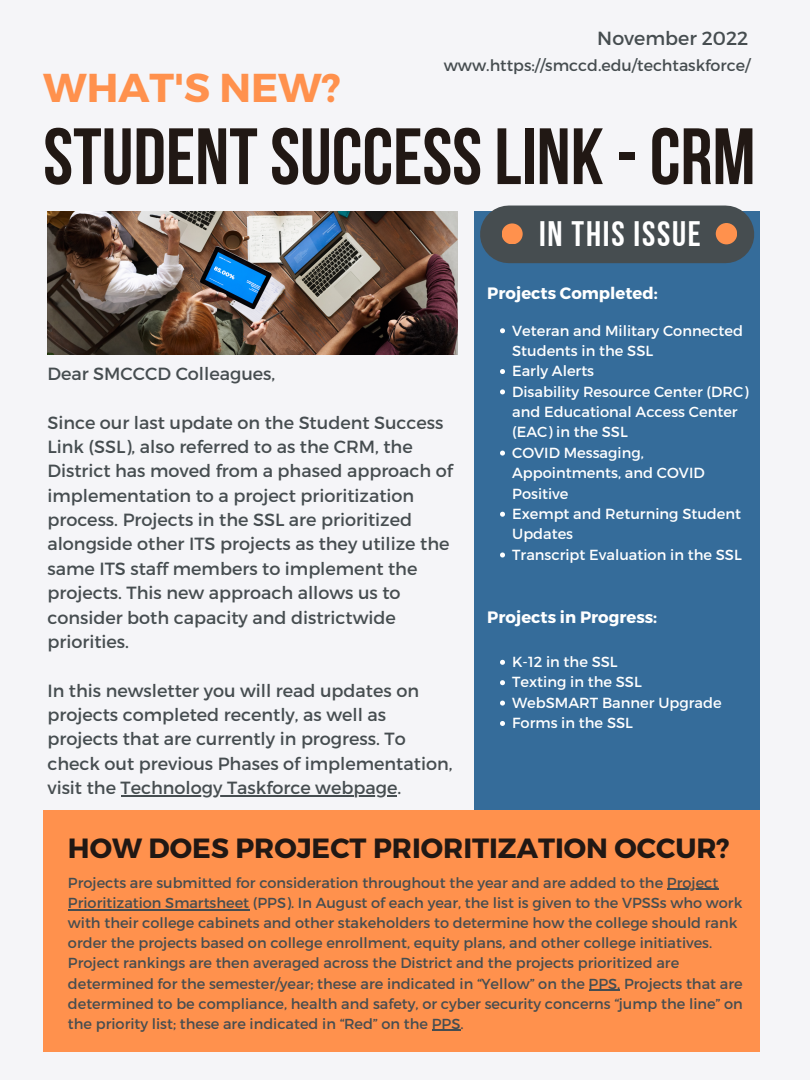
<style>
.page{position:relative;width:810px;height:1080px;background:#f5f5f8}
.page>*{position:absolute;margin:0;border:0;box-sizing:border-box;transform-origin:0 0}
.t1{font:79.62px "Bebas Neue Cyrillic";color:#211814}
.t2{font:700 40.31px "Montserrat";color:#ff914d}
.t3{font:35.31px "Bebas Neue Cyrillic";letter-spacing:.05em;color:#fff}
.t4{font:700 27.81px "Montserrat";color:#211814}
.t5{font:19px "Montserrat";color:#464d50}
.t6{font:17.62px/24.4px "Montserrat";color:#464d50}
.t7{font:700 16.5px "Montserrat";color:#fff}
.t8{font:15.88px "Montserrat";color:#464d50}
.t9{font:14.62px/20.4px "Montserrat";color:#fff}
.t10{font:14.5px/20.1px "Montserrat";color:#464d50}
</style>
<div class="page">
<div style="left:474px;top:212px;width:286px;height:599px;background:#356c9a"></div>
<div style="left:43px;top:810px;width:717px;height:242px;background:#ff914d"></div>
<img style="left:47px;top:212px;width:411px;height:143px">
<div style="left:509px;top:206px;width:216px;height:57px;background:#464d50"></div>
<div style="left:716px;top:223px;width:21px;height:21px;background:#ff914d;border-radius:50%"></div>
<div style="left:502px;top:223px;width:21px;height:21px;background:#ff914d;border-radius:50%"></div>
<hr style="left:121px;top:795px;width:232px;height:2px;background:#464d50">
<hr style="left:353px;top:795px;width:44px;height:2px;background:#464d50">
<hr style="left:667px;top:889px;width:51px;height:1px;background:#464d50">
<hr style="left:68px;top:909px;width:181px;height:1px;background:#464d50">
<svg style="left:589px;top:989px;width:9px;height:2px"></svg>
<hr style="left:598px;top:989px;width:22px;height:2px;background:#464d50">
<svg style="left:432px;top:1030px;width:28px;height:1px"></svg>
<svg style="left:500px;top:328px;width:5px;height:5px"></svg>
<svg style="left:500px;top:369px;width:5px;height:5px"></svg>
<svg style="left:500px;top:389px;width:5px;height:5px"></svg>
<svg style="left:500px;top:451px;width:5px;height:5px"></svg>
<svg style="left:500px;top:512px;width:5px;height:5px"></svg>
<svg style="left:500px;top:552px;width:5px;height:5px"></svg>
<svg style="left:500px;top:660px;width:5px;height:5px"></svg>
<svg style="left:500px;top:680px;width:5px;height:5px"></svg>
<svg style="left:500px;top:701px;width:5px;height:5px"></svg>
<svg style="left:500px;top:721px;width:5px;height:5px"></svg>
<h2 class="t2" style="left:43px;top:61px;width:299px">WHAT'S NEW?</h2>
<h3 class="t5" style="left:597px;top:26px;width:153px">November 2022</h3>
<p class="t8" style="left:444px;top:55px;width:308px">www.https://smccd.edu/techtaskforce/</p>
<h1 class="t1" style="left:43px;top:124px;width:714px">STUDENTSUCCESSLINK -CRM</h1>
<h3 class="t3" style="left:539px;top:219px;width:163px">IN THIS ISSUE</h3>
<p class="t6" style="left:47px;top:360px;width:229px">Dear SMCCCD Colleagues,</p>
<p class="t6" style="left:47px;top:409px;width:407px">Since our last update on the Student Success Link (SSL), also referred to as the CRM, the District has moved from a phased approach of implementation to a project prioritization process. Projects in the SSL are prioritized alongside other ITS projects as they utilize the same ITS staff members to implement the projects. This new approach allows us to consider both capacity and districtwide priorities.</p>
<p class="t6" style="left:47px;top:677px;width:407px">In this newsletter you will read updates on projects completed recently, as well as projects that are currently in progress. To check out previous Phases of implementation, visit the Technology Taskforce webpage.</p>
<p class="t7" style="left:487px;top:283px;width:172px">Projects Completed:</p>
<p class="t9" style="left:512px;top:319px;width:238px">Veteran and Military Connected<br>Students in the SSL<br>Early Alerts<br>Disability Resource Center (DRC) and Educational Access Center (EAC) in the SSL<br>COVID Messaging,<br>Appointments, and COVID<br>Positive<br>Exempt and Returning Student<br>Updates<br>Transcript Evaluation in the SSL</p>
<p class="t7" style="left:487px;top:606px;width:171px">Projects in Progress:</p>
<p class="t9" style="left:512px;top:651px;width:211px">K-12 in the SSL<br>Texting in the SSL<br>WebSMART Banner Upgrade<br>Forms in the SSL</p>
<h3 class="t4" style="left:68px;top:830px;width:663px">HOW DOES PROJECT PRIORITIZATION OCCUR?</h3>
<p class="t10" style="left:68px;top:872px;width:676px">Projects are submitted for consideration throughout the year and are added to the Project Prioritization Smartsheet (PPS). In August of each year, the list is given to the VPSSs who work with their college cabinets and other stakeholders to determine how the college should rank order the projects based on college enrollment, equity plans, and other college initiatives.<br>Project rankings are then averaged across the District and the projects prioritized are determined for the semester/year; these are indicated in “Yellow” on the PPS. Projects that are determined to be compliance, health and safety, or cyber security concerns “jump the line” on the priority list; these are indicated in “Red” on the PPS.</p>
</div>
